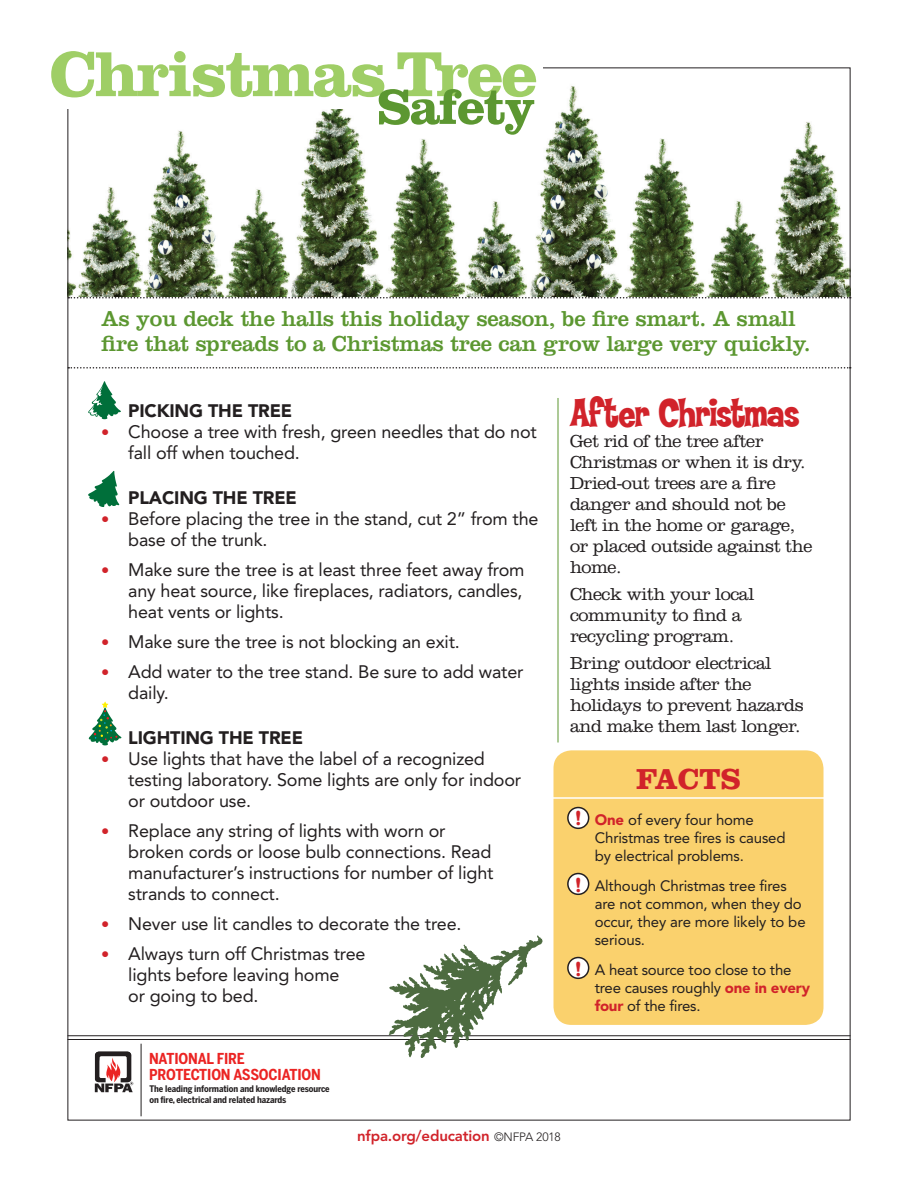
<style>
.page{position:relative;width:918px;height:1188px;background:#fff}
.page>*{position:absolute;margin:0;border:0;box-sizing:border-box;transform-origin:0 0}
.t1{font:700 66px "Clarendon";letter-spacing:-.035em;color:#9fce66}
.t2{font:700 51px "Clarendon";letter-spacing:-.035em;color:#5c9731}
.t3{font:42px "Typographyof Coop Flaired";letter-spacing:-.025em;color:#d1232a}
.t4{font:700 30px "Clarendon";letter-spacing:-.01em;color:#d1232a}
.t5{font:22.5px/25.5px "Clarendon";letter-spacing:-.01em;color:#5c9731}
.t6{font:700 21px "Clarendon";color:#d1232a}
.t7{font:18px/21px "Avenir";letter-spacing:-.01em;color:#231f20}
.t8{font:300 18px/21px "Clarendon";letter-spacing:-.025em;color:#231f20}
.t9{font:900 18px "Avenir";letter-spacing:-.01em;color:#231f20}
.t10{font:15px/18px "Avenir";letter-spacing:-.01em;color:#231f20}
.t11{font:700 15px/15.9px "Benton Sans Cond";letter-spacing:-.01em;color:#eb2423}
.t12{font:800 15px "Avenir";letter-spacing:-.01em;color:#d1232a}
.t13{font:700 9px/11.1px "Benton Sans Cond";letter-spacing:-.01em;color:#231f20}
.s1{font-size:16.5px;color:#d1232a}
.s2{font-family:"Helvetica Neue";font-weight:700;font-size:54px;color:#fff}
.s3{font-weight:900;color:#d1232a}
.s4{font-weight:300;font-size:12px;color:#231f20}
</style>
<div class="page">
<img style="left:70px;top:85px;width:778px;height:212px">
<hr style="left:68px;top:1039px;width:782px;height:1px;background:#231f20">
<hr style="left:68px;top:1035px;width:782px;height:1px;background:#231f20">
<svg style="left:95px;top:1052px;width:38px;height:40px"></svg>
<hr style="left:141px;top:1044px;width:1px;height:72px;background:#231f20">
<div style="left:37px;top:44px;width:503px;height:65px;background:#fff"></div>
<div style="left:52px;top:60px;width:490px;height:33px;background:#fff"></div>
<div style="left:554px;top:750px;width:270px;height:275px;background:#fad16d;border-radius:18px"></div>
<svg style="left:567px;top:806px;width:23px;height:24px"></svg>
<svg style="left:567px;top:872px;width:23px;height:24px"></svg>
<svg style="left:567px;top:956px;width:23px;height:24px"></svg>
<svg style="left:68px;top:367px;width:783px;height:2px"></svg>
<svg style="left:68px;top:297px;width:783px;height:1px"></svg>
<svg style="left:88px;top:381px;width:33px;height:38px"></svg>
<svg style="left:89px;top:701px;width:33px;height:44px"></svg>
<svg style="left:88px;top:471px;width:32px;height:36px"></svg>
<hr style="left:532px;top:797px;width:316px;height:2px;background:#fff">
<hr style="left:558px;top:398px;width:1px;height:344px;background:#5c9731">
<svg style="left:389px;top:935px;width:154px;height:123px"></svg>
<h1 class="t1" style="left:50px;top:34px;width:490px">Christmas Tree</h1>
<h2 class="t2" style="left:377px;top:76px;width:160px">Safety</h2>
<p class="t5" style="left:101px;top:305px;width:711px">As you deck the halls this holiday season, be fire smart. A small fire that spreads to a Christmas tree can grow large very quickly.</p>
<h3 class="t3" style="left:570px;top:391px;width:231px">After Christmas</h3>
<p class="t8" style="left:570px;top:431px;width:244px">Get rid of the tree after<br>Christmas or when it is dry.<br>Dried-out trees are a fire danger and should not be left in the home or garage, or placed outside against the home.</p>
<p class="t8" style="left:570px;top:584px;width:186px">Check with your local community to find a recycling program.</p>
<p class="t8" style="left:570px;top:653px;width:235px">Bring outdoor electrical lights inside after the holidays to prevent hazards and make them last longer.</p>
<p class="t9" style="left:128px;top:400px;width:165px">PICKING THE TREE</p>
<p class="t7" style="left:128px;top:421px;width:410px;text-indent:-27px"><span class="s1">•</span> Choose a tree with fresh, green needles that do not fall off when touched.</p>
<p class="t9" style="left:128px;top:487px;width:170px">PLACING THE TREE</p>
<p class="t7" style="left:128px;top:508px;width:412px;text-indent:-27px"><span class="s1">•</span> Before placing the tree in the stand, cut 2” from the base of the trunk.</p>
<p class="t7" style="left:128px;top:559px;width:398px;text-align:justify;text-indent:-27px"><span class="s1">•</span> Make sure the tree is at least three feet away from any heat source, like fireplaces, radiators, candles, heat vents or lights.</p>
<p class="t7" style="left:101px;top:631px;width:360px"><span class="s1">•</span> Make sure the tree is not blocking an exit.</p>
<p class="t7" style="left:128px;top:661px;width:397px;text-indent:-27px"><span class="s1">•</span> Add water to the tree stand. Be sure to add water daily.</p>
<p class="t9" style="left:101px;top:727px;width:203px">LIGHTING THE TREE</p>
<p class="t7" style="left:128px;top:748px;width:394px;text-indent:-27px"><span class="s1">•</span> Use lights that have the label of a recognized testing laboratory. Some lights are only for indoor or outdoor use.</p>
<p class="t7" style="left:128px;top:820px;width:367px;text-indent:-27px"><span class="s1">•</span> Replace any string of lights with worn or broken cords or loose bulb connections. Read manufacturer’s instructions for number of light strands to connect.</p>
<p class="t7" style="left:101px;top:913px;width:362px"><span class="s1">•</span> Never use lit candles to decorate the tree.</p>
<p class="t7" style="left:128px;top:943px;width:239px;text-indent:-27px"><span class="s1">•</span> Always turn off Christmas tree lights before leaving home<br>or going to bed.</p>
<h3 class="t4" style="left:636px;top:761px;width:106px">FACTS</h3>
<p class="t10" style="left:595px;top:811px;width:192px;text-indent:-30px"><span class="s2">•</span> <span class="s3">ONE</span> of every four home<br>Christmas tree fires is caused by electrical problems.</p>
<p class="t10" style="left:595px;top:877px;width:212px;text-indent:-30px"><span class="s2">•</span> Although Christmas tree fires are not common, when they do occur, they are more likely to be serious.</p>
<p class="t10" style="left:595px;top:961px;width:217px;text-indent:-30px"><span class="s2">•</span> A heat source too close to the tree causes roughly <span class="s3">ONE IN EVERY<br>FOUR</span> of the fires.</p>
<p class="t6" style="left:575px;top:805px;width:8px">!</p>
<p class="t6" style="left:575px;top:872px;width:8px">!</p>
<p class="t6" style="left:575px;top:956px;width:8px">!</p>
<p class="t11" style="left:149px;top:1050px;width:173px">NATIONAL FIRE<br>PROTECTION ASSOCIATION</p>
<p class="t13" style="left:149px;top:1083px;width:182px">The leading information and knowledge resource on fire, electrical and related hazards</p>
<p class="t12" style="left:357px;top:1126px;width:205px">nfpa.org/education <span class="s4">©NFPA 2018</span></p>
</div>
